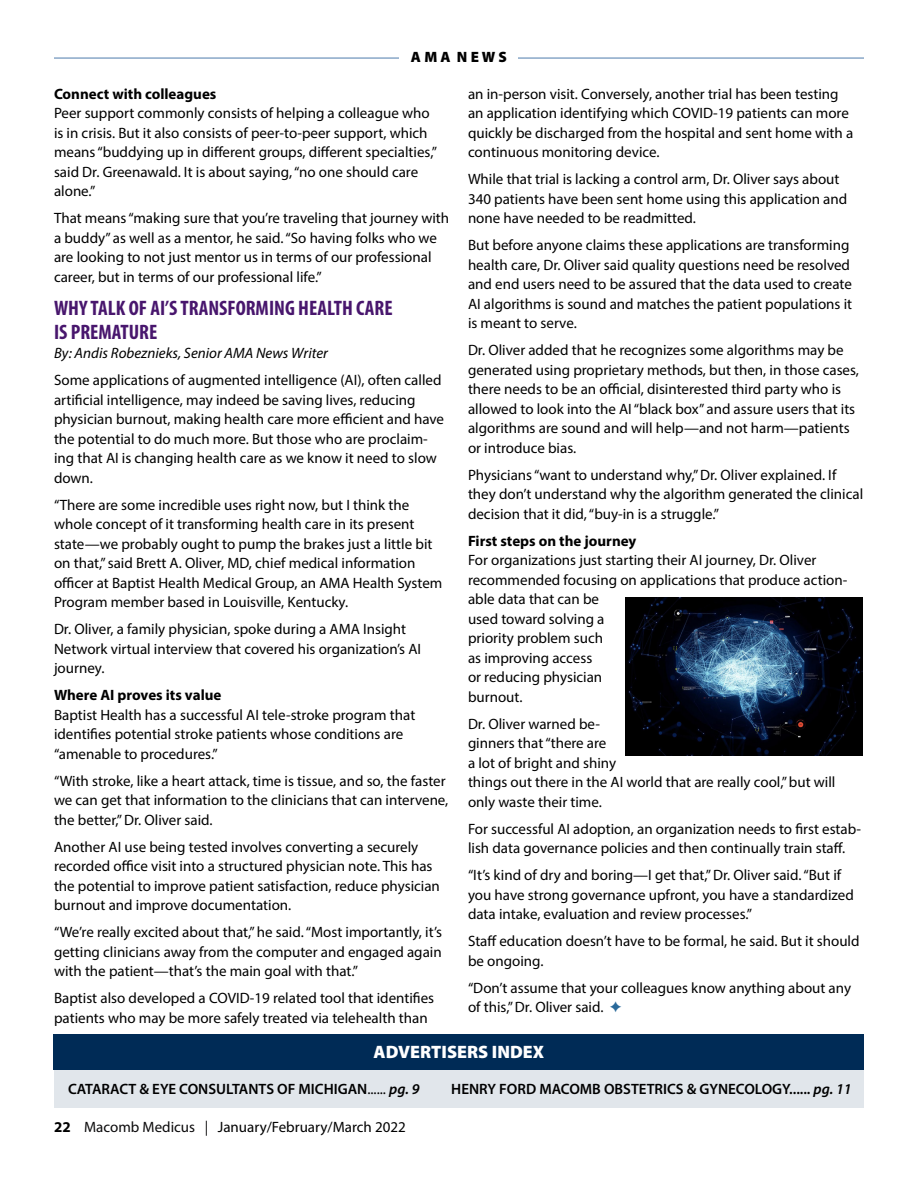
<style>
.page{position:relative;width:918px;height:1188px;background:#fff}
.page>*{position:absolute;margin:0;border:0;box-sizing:border-box;transform-origin:0 0}
.t1{font:700 condensed 21px/24px "Myriad Pro";color:#48166d}
.t2{font:900 18px "Myriad Pro";color:#fff}
.t3{font:15px/19.5px "Myriad Pro";color:#000}
.t4{font:600 15px "Myriad Pro";color:#000}
.t5{font:700 15px "Myriad Pro";color:#000}
.t6{font:italic 15px "Myriad Pro";color:#000}
.t7{font:900 15px "Myriad Pro";color:#000}
.s1{font-weight:400}
.s2{font-style:italic}
.s3{font-weight:700}
.s4{color:#0b0a0b}
</style>
<div class="page">
<div style="left:54px;top:1063px;width:810px;height:45px;background:#e1e6eb"></div>
<div style="left:54px;top:1034px;width:810px;height:35px;background:#002b56"></div>
<img style="left:626px;top:597px;width:237px;height:158px">
<hr style="left:54px;top:57px;width:810px;height:2px;background:#89a7c8">
<div style="left:400px;top:51px;width:118px;height:26px;background:#fff"></div>
<p class="t7" style="left:411px;top:47px;width:98px">A M A N E W S</p>
<p class="t5" style="left:54px;top:84px;width:164px">Connect with colleagues</p>
<p class="t3" style="left:54px;top:103px;width:385px">Peer support commonly consists of helping a colleague who is in crisis. But it also consists of peer-to-peer support, which means “buddying up in different groups, different specialties,” said Dr. Greenawald. It is about saying, “no one should care alone.”</p>
<p class="t3" style="left:54px;top:208px;width:397px">That means “making sure that you’re traveling that journey with a buddy” as well as a mentor, he said. “So having folks who we are looking to not just mentor us in terms of our professional career, but in terms of our professional life.”</p>
<p class="t1" style="left:54px;top:295px;width:340px">WHY TALK OF AI’S TRANSFORMING HEALTH CARE<br>IS PREMATURE</p>
<p class="t6" style="left:54px;top:344px;width:275px">By: Andis Robeznieks, Senior AMA News Writer</p>
<p class="t3" style="left:54px;top:370px;width:389px">Some applications of augmented intelligence (AI), often called artificial intelligence, may indeed be saving lives, reducing</p>
<p class="t3" style="left:54px;top:409px;width:392px">physician burnout, making health care more efficient and have the potential to do much more. But those who are proclaim&shy;ing that AI is changing health care as we know it need to slow down.</p>
<p class="t3" style="left:54px;top:495px;width:390px">“There are some incredible uses right now, but I think the whole concept of it transforming health care in its present state—we probably ought to pump the brakes just a little bit on that,” said Brett A. Oliver, MD, chief medical information officer at Baptist Health Medical Group, an AMA Health System Program member based in Louisville, Kentucky.</p>
<p class="t3" style="left:54px;top:619px;width:369px">Dr. Oliver, a family physician, spoke during a AMA Insight<br>Network virtual interview that covered his organization’s AI journey.</p>
<p class="t5" style="left:54px;top:685px;width:169px">Where AI proves its value</p>
<p class="t3" style="left:54px;top:705px;width:363px">Baptist Health has a successful AI tele-stroke program that identifies potential stroke patients whose conditions are “amenable to procedures.”</p>
<p class="t3" style="left:54px;top:771px;width:396px">“With stroke, like a heart attack, time is tissue, and so, the faster we can get that information to the clinicians that can intervene, the better,” Dr. Oliver said.</p>
<p class="t3" style="left:54px;top:837px;width:387px">Another AI use being tested involves converting a securely recorded office visit into a structured physician note. This has the potential to improve patient satisfaction, reduce physician burnout and improve documentation.</p>
<p class="t3" style="left:54px;top:922px;width:390px;text-align:justify">“We’re really excited about that,” he said. “Most importantly, it’s getting clinicians away from the computer and engaged again with the patient—that’s the main goal with that.”</p>
<p class="t3" style="left:54px;top:988px;width:382px">Baptist also developed a COVID-19 related tool that identifies patients who may be more safely treated via telehealth than</p>
<p class="t3" style="left:468px;top:84px;width:387px">an in-person visit. Conversely, another trial has been testing an application identifying which COVID-19 patients can more quickly be discharged from the hospital and sent home with a continuous monitoring device.</p>
<p class="t3" style="left:468px;top:169px;width:381px">While that trial is lacking a control arm, Dr. Oliver says about<br>340 patients have been sent home using this application and none have needed to be readmitted.</p>
<p class="t3" style="left:468px;top:235px;width:386px">But before anyone claims these applications are transforming health care, Dr. Oliver said quality questions need be resolved and end users need to be assured that the data used to create AI algorithms is sound and matches the patient populations it is meant to serve.</p>
<p class="t3" style="left:468px;top:340px;width:393px">Dr. Oliver added that he recognizes some algorithms may be generated using proprietary methods, but then, in those cases, there needs to be an official, disinterested third party who is allowed to look into the AI “black box” and assure users that its algorithms are sound and will help—and not harm—patients or introduce bias.</p>
<p class="t3" style="left:468px;top:465px;width:397px">Physicians “want to understand why,” Dr. Oliver explained. If they don’t understand why the algorithm generated the clinical decision that it did, “buy-in is a struggle.”</p>
<p class="t5" style="left:468px;top:531px;width:170px">First steps on the journey</p>
<p class="t3" style="left:468px;top:550px;width:350px">For organizations just starting their AI journey, Dr. Oliver</p>
<p class="t3" style="left:468px;top:570px;width:381px">recommended focusing on applications that produce action&shy;able data that can be<br>used toward solving a<br>priority problem such<br>as improving access<br>or reducing physician<br>burnout.</p>
<p class="t3" style="left:468px;top:714px;width:369px">Dr. Oliver warned be-<br>ginners that “there are<br>a lot of bright and shiny<br>things out there in the AI world that are really cool,” but will only waste their time.</p>
<p class="t3" style="left:468px;top:819px;width:395px">For successful AI adoption, an organization needs to first estab&shy;lish data governance policies and then continually train staff.</p>
<p class="t3" style="left:468px;top:865px;width:387px">“It’s kind of dry and boring—I get that,” Dr. Oliver said. “But if you have strong governance upfront, you have a standardized data intake, evaluation and review processes.”</p>
<p class="t3" style="left:468px;top:931px;width:393px">Staff education doesn’t have to be formal, he said. But it should be ongoing.</p>
<p class="t3" style="left:468px;top:978px;width:385px">“Don’t assume that your colleagues know anything about any of this,” Dr. Oliver said.</p>
<p class="t2" style="left:374px;top:1040px;width:172px">ADVERTISERS INDEX</p>
<p class="t4" style="left:68px;top:1079px;width:353px">CATARACT &amp; EYE CONSULTANTS OF MICHIGAN<span class="s1">......</span> <span class="s2">pg. 9</span></p>
<p class="t4" style="left:451px;top:1079px;width:402px">HENRY FORD MACOMB OBSTETRICS &amp; GYNECOLOGY...... <span class="s2">pg. 11</span></p>
<p class="t3" style="left:54px;top:1117px;width:353px"><span class="s3">22</span> <span class="s4">Macomb Medicus |</span> January/February/March 2022</p>
</div>
